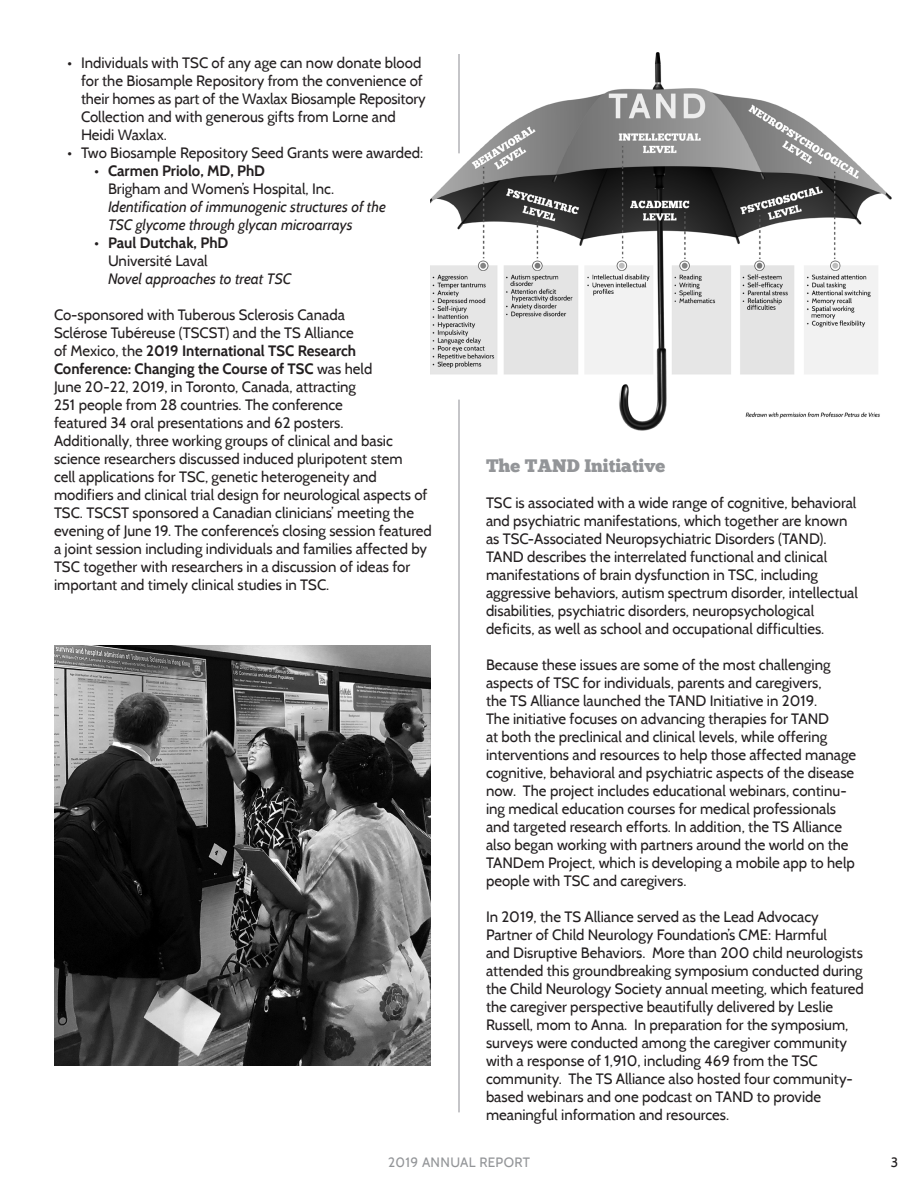
<style>
.page{position:relative;width:918px;height:1188px;background:#fff}
.page>*{position:absolute;margin:0;border:0;box-sizing:border-box;transform-origin:0 0}
.t1{font:18px "Chunk Five Ex";color:#939598}
.t2{font:15px/18px "Cabin";color:#231f20}
.t3{font:700 15px "Cabin";color:#231f20}
.t4{font:italic 15px "Cabin";color:#231f20}
.t5{font:13.5px "Cabin";letter-spacing:.025em;color:#939598}
.t6{font:13.5px "Cabin";color:#231f20}
.s1{font-weight:400}
</style>
<div class="page">
<img style="left:431px;top:52px;width:461px;height:379px">
<hr style="left:458px;top:400px;width:2px;height:712px;background:#b2b3b7">
<hr style="left:458px;top:54px;width:2px;height:99px;background:#b2b3b7">
<img style="left:54px;top:645px;width:377px;height:420px">
<p class="t2" style="left:68px;top:54px;width:355px">• Individuals with TSC of any age can now donate blood</p>
<p class="t2" style="left:81px;top:72px;width:343px">for the Biosample Repository from the convenience of</p>
<p class="t2" style="left:81px;top:90px;width:346px">their homes as part of the Waxlax Biosample Repository</p>
<p class="t2" style="left:81px;top:108px;width:316px">Collection and with generous gifts from Lorne and</p>
<p class="t2" style="left:81px;top:126px;width:87px">Heidi Waxlax.</p>
<p class="t2" style="left:68px;top:144px;width:357px">• Two Biosample Repository Seed Grants were awarded:</p>
<p class="t3" style="left:94px;top:162px;width:172px">• Carmen Priolo, MD, PhD</p>
<p class="t2" style="left:108px;top:180px;width:228px">Brigham and Women’s Hospital, Inc.</p>
<p class="t4" style="left:108px;top:198px;width:279px">Identification of immunogenic structures of the</p>
<p class="t4" style="left:108px;top:216px;width:246px">TSC glycome through glycan microarrays</p>
<p class="t3" style="left:94px;top:234px;width:135px">• Paul Dutchak, PhD</p>
<p class="t2" style="left:108px;top:252px;width:101px">Université Laval</p>
<p class="t4" style="left:108px;top:270px;width:185px">Novel approaches to treat TSC</p>
<p class="t2" style="left:54px;top:306px;width:292px">Co-sponsored with Tuberous Sclerosis Canada</p>
<p class="t2" style="left:54px;top:324px;width:301px">Sclérose Tubéreuse (TSCST) and the TS Alliance</p>
<p class="t3" style="left:54px;top:342px;width:304px"><span class="s1">of Mexico, the</span> 2019 International TSC Research</p>
<p class="t3" style="left:54px;top:360px;width:320px">Conference: Changing the Course of TSC <span class="s1">was held</span></p>
<p class="t2" style="left:54px;top:378px;width:304px">June 20-22, 2019, in Toronto, Canada, attracting</p>
<p class="t2" style="left:54px;top:396px;width:290px">251 people from 28 countries. The conference</p>
<p class="t2" style="left:54px;top:414px;width:291px">featured 34 oral presentations and 62 posters.</p>
<p class="t2" style="left:54px;top:432px;width:340px">Additionally, three working groups of clinical and basic</p>
<p class="t2" style="left:54px;top:450px;width:350px">science researchers discussed induced pluripotent stem</p>
<p class="t2" style="left:54px;top:468px;width:324px">cell applications for TSC, genetic heterogeneity and</p>
<p class="t2" style="left:54px;top:486px;width:379px">modifiers and clinical trial design for neurological aspects of TSC. TSCST sponsored a Canadian clinicians’ meeting the evening of June 19. The conference’s closing session featured a joint session including individuals and families affected by TSC together with researchers in a discussion of ideas for important and timely clinical studies in TSC.</p>
<p class="t1" style="left:486px;top:453px;width:181px">The TAND Initiative</p>
<p class="t2" style="left:486px;top:494px;width:372px">TSC is associated with a wide range of cognitive, behavioral and psychiatric manifestations, which together are known</p>
<p class="t2" style="left:486px;top:530px;width:374px">as TSC-Associated Neuropsychiatric Disorders (TAND).<br>TAND describes the interrelated functional and clinical manifestations of brain dysfunction in TSC, including aggressive behaviors, autism spectrum disorder, intellectual disabilities, psychiatric disorders, neuropsychological</p>
<p class="t2" style="left:486px;top:620px;width:340px">deficits, as well as school and occupational difficulties.</p>
<p class="t2" style="left:486px;top:656px;width:346px">Because these issues are some of the most challenging</p>
<p class="t2" style="left:486px;top:674px;width:337px">aspects of TSC for individuals, parents and caregivers,</p>
<p class="t2" style="left:486px;top:692px;width:333px">the TS Alliance launched the TAND Initiative in 2019.</p>
<p class="t2" style="left:486px;top:710px;width:345px">The initiative focuses on advancing therapies for TAND</p>
<p class="t2" style="left:486px;top:728px;width:343px">at both the preclinical and clinical levels, while offering</p>
<p class="t2" style="left:486px;top:746px;width:372px">interventions and resources to help those affected manage cognitive, behavioral and psychiatric aspects of the disease now. The project includes educational webinars, continu&shy;ing medical education courses for medical professionals and targeted research efforts. In addition, the TS Alliance also began working with partners around the world on the TANDem Project, which is developing a mobile app to help people with TSC and caregivers.</p>
<p class="t2" style="left:486px;top:908px;width:334px">In 2019, the TS Alliance served as the Lead Advocacy</p>
<p class="t2" style="left:486px;top:926px;width:343px">Partner of Child Neurology Foundation’s CME: Harmful</p>
<p class="t2" style="left:486px;top:944px;width:379px">and Disruptive Behaviors. More than 200 child neurologists attended this groundbreaking symposium conducted during the Child Neurology Society annual meeting, which featured the caregiver perspective beautifully delivered by Leslie Russell, mom to Anna. In preparation for the symposium, surveys were conducted among the caregiver community with a response of 1,910, including 469 from the TSC</p>
<p class="t2" style="left:486px;top:1070px;width:368px">community. The TS Alliance also hosted four community-</p>
<p class="t2" style="left:486px;top:1088px;width:337px">based webinars and one podcast on TAND to provide meaningful information and resources.</p>
<p class="t5" style="left:388px;top:1154px;width:143px">2019 ANNUAL REPORT</p>
<p class="t6" style="left:891px;top:1154px;width:9px">3</p>
</div>
